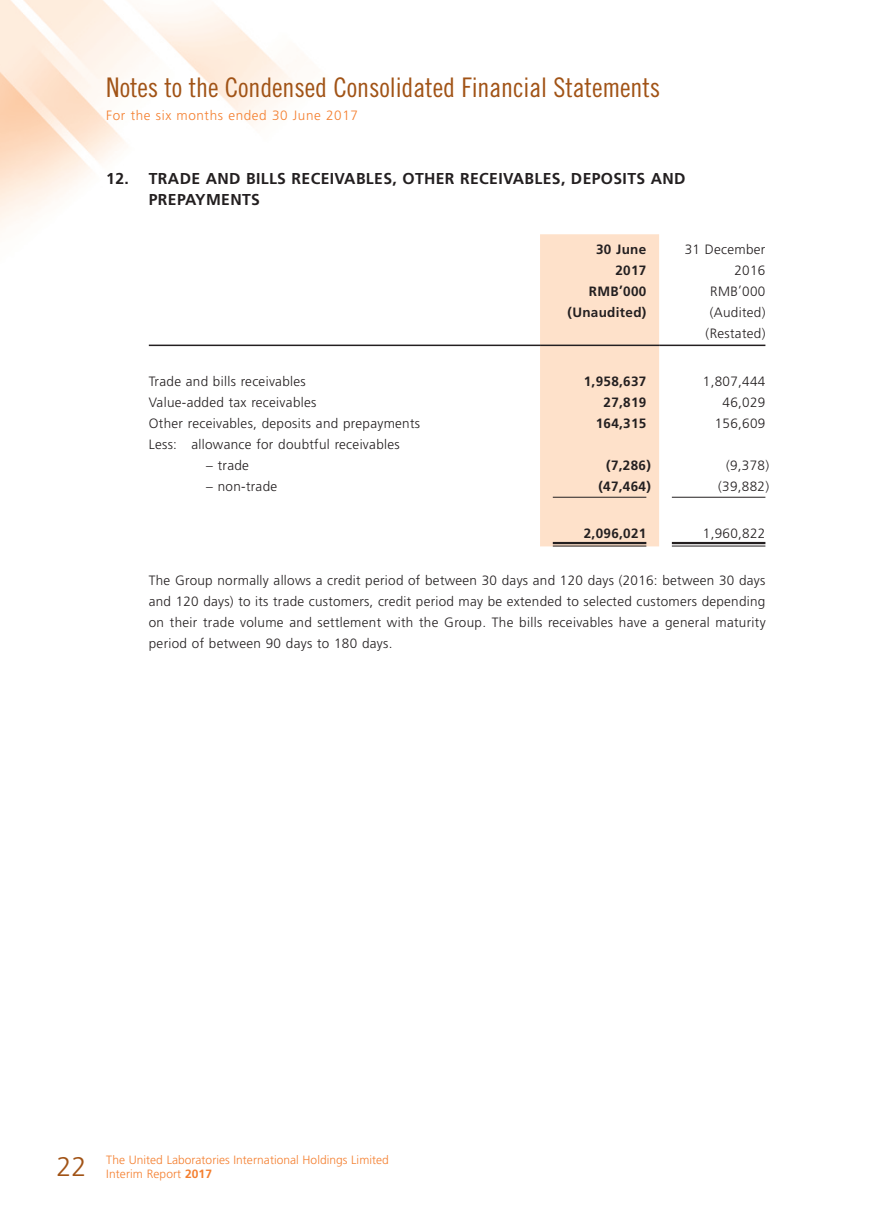
<style>
.page{position:relative;width:893px;height:1212px;background:#fff}
.page>*{position:absolute;margin:0;border:0;box-sizing:border-box;transform-origin:0 0}
.t1{font:27px "Trade Gothic LT Std Cn 18";letter-spacing:-.005em;color:#a15316}
.t2{font:300 27px "Frutiger LT Std";color:#a15316}
.Heading_1{font:700 15.75px/21px "Frutiger LT Std";letter-spacing:.025em;color:#231f20}
.Body_Text{font:300 13.5px/21px "Frutiger LT Std";letter-spacing:.025em;color:#231f20;text-align:justify}
.Body_Text-2{font:700 13.5px "Frutiger LT Std";letter-spacing:.025em;color:#231f20}
.t3{font:300 13.5px "Frutiger LT Std";letter-spacing:.045em;color:#f47f2f}
.t4{font:300 12px "Frutiger LT Std";letter-spacing:.005em;color:#f47f2f}
.s1{font-weight:700}
</style>
<div class="page">
<img style="left:0;top:0;width:766px;height:547px">
<div style="left:540px;top:234px;width:119px;height:312px;background:#fee1ca"></div>
<hr style="left:149px;top:345px;width:391px;height:1px;background:#231f20">
<hr style="left:540px;top:345px;width:119px;height:1px;background:#231f20">
<hr style="left:659px;top:345px;width:106px;height:1px;background:#231f20">
<hr style="left:553px;top:497px;width:93px;height:1px;background:#231f20">
<hr style="left:672px;top:497px;width:93px;height:1px;background:#231f20">
<hr style="left:553px;top:542px;width:93px;height:2px;background:#231f20">
<hr style="left:553px;top:546px;width:93px;height:1px;background:#231f20">
<hr style="left:672px;top:542px;width:93px;height:2px;background:#231f20">
<hr style="left:672px;top:546px;width:93px;height:1px;background:#231f20">
<h1 class="t1" style="left:106px;top:71px;width:555px">Notes to the Condensed Consolidated Financial Statements</h1>
<p class="t3" style="left:106px;top:107px;width:253px">For the six months ended 30 June 2017</p>
<p class="Heading_1" style="left:149px;top:168px;width:538px;text-indent:-43px">12. TRADE AND BILLS RECEIVABLES, OTHER RECEIVABLES, DEPOSITS AND<br>PREPAYMENTS</p>
<p class="Body_Text-2" style="left:596px;top:241px;width:52px">30 June</p>
<p class="Body_Text" style="left:685px;top:239px;width:82px">31 December</p>
<p class="Body_Text-2" style="left:615px;top:262px;width:32px">2017</p>
<p class="Body_Text" style="left:734px;top:260px;width:32px">2016</p>
<p class="Body_Text-2" style="left:589px;top:283px;width:59px">RMB’000</p>
<p class="Body_Text" style="left:710px;top:281px;width:57px">RMB’000</p>
<p class="Body_Text-2" style="left:567px;top:304px;width:80px">(Unaudited)</p>
<p class="Body_Text" style="left:710px;top:302px;width:57px">(Audited)</p>
<p class="Body_Text" style="left:706px;top:323px;width:61px">(Restated)</p>
<p class="Body_Text" style="left:149px;top:371px;width:158px">Trade and bills receivables</p>
<p class="Body_Text-2" style="left:584px;top:374px;width:64px">1,958,637</p>
<p class="Body_Text" style="left:703px;top:371px;width:64px">1,807,444</p>
<p class="Body_Text" style="left:149px;top:392px;width:169px">Value-added tax receivables</p>
<p class="Body_Text-2" style="left:603px;top:395px;width:44px">27,819</p>
<p class="Body_Text" style="left:723px;top:392px;width:44px">46,029</p>
<p class="Body_Text" style="left:149px;top:413px;width:273px">Other receivables, deposits and prepayments</p>
<p class="Body_Text-2" style="left:596px;top:416px;width:52px">164,315</p>
<p class="Body_Text" style="left:715px;top:413px;width:52px">156,609</p>
<p class="Body_Text" style="left:149px;top:434px;width:252px">Less: allowance for doubtful receivables</p>
<p class="Body_Text" style="left:206px;top:455px;width:44px">– trade</p>
<p class="Body_Text-2" style="left:606px;top:458px;width:46px">(7,286)</p>
<p class="Body_Text" style="left:726px;top:455px;width:45px">(9,378)</p>
<p class="Body_Text" style="left:206px;top:476px;width:72px">– non-trade</p>
<p class="Body_Text-2" style="left:598px;top:479px;width:54px">(47,464)</p>
<p class="Body_Text" style="left:718px;top:476px;width:52px">(39,882)</p>
<p class="Body_Text-2" style="left:584px;top:525px;width:64px">2,096,021</p>
<p class="Body_Text" style="left:703px;top:523px;width:64px">1,960,822</p>
<p class="Body_Text" style="left:149px;top:570px;width:618px">The Group normally allows a credit period of between 30 days and 120 days (2016: between 30 days and 120 days) to its trade customers, credit period may be extended to selected customers depending on their trade volume and settlement with the Group. The bills receivables have a general maturity period of between 90 days to 180 days.</p>
<h1 class="t2" style="left:56px;top:1151px;width:31px">22</h1>
<p class="t4" style="left:106px;top:1153px;width:284px">The United Laboratories International Holdings Limited</p>
<p class="t4" style="left:106px;top:1167px;width:107px">Interim Report <span class="s1">2017</span></p>
</div>
